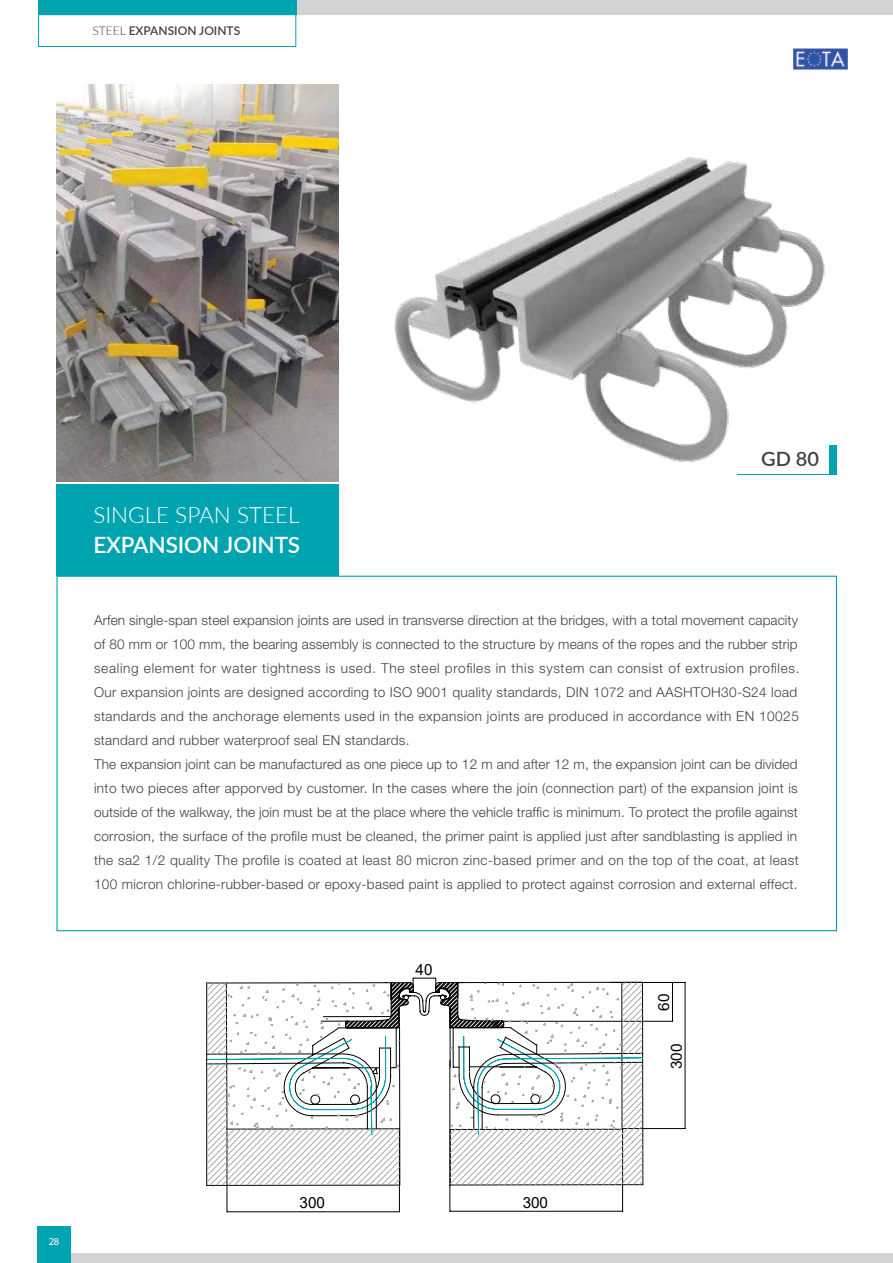
<style>
.page{position:relative;width:893px;height:1263px;background:#fff}
.page>*{position:absolute;margin:0;border:0;box-sizing:border-box;transform-origin:0 0}
.t1{font:300 22.5px "Lato";color:#fff}
.t2{font:600 22.5px "Lato";letter-spacing:-.005em;color:#fff}
.t3{font:600 19.65px "Lato";color:#414042}
.t4{font:15.45px "Arial";color:#000}
.t5{font:15.3px "Arial";color:#000}
.t6{font:300 13.65px/24px "Helvetica Neue LT Pro";letter-spacing:.025em;color:#414042}
.t7{font:600 12px "Lato";color:#414042}
.t8{font:10.5px "Myriad Pro";color:#fff}
.s1{font-weight:300}
</style>
<div class="page">
<div style="left:56px;top:484px;width:283px;height:92px;background:#00a4b0"></div>
<img style="left:56px;top:84px;width:283px;height:397px">
<div style="left:295px;top:0;width:598px;height:15px;background:#d1d3d4"></div>
<div style="left:63px;top:1254px;width:830px;height:9px;background:#d1d3d4"></div>
<div style="left:37px;top:1226px;width:34px;height:37px;background:#00a4b0"></div>
<div style="left:38px;top:0;width:258px;height:15px;background:#00a4b0"></div>
<div style="left:38px;top:14px;width:258px;height:33px;border:1px solid #00a2b0"></div>
<hr style="left:501px;top:1021px;width:172px;height:1px;background:#000">
<hr style="left:672px;top:983px;width:1px;height:38px;background:#000">
<hr style="left:623px;top:982px;width:62px;height:1px;background:#000">
<hr style="left:622px;top:1128px;width:63px;height:1px;background:#000">
<hr style="left:685px;top:983px;width:1px;height:145px;background:#000">
<svg style="left:206px;top:978px;width:437px;height:234px"></svg>
<hr style="left:206px;top:983px;width:1px;height:202px;background:#000">
<svg style="left:207px;top:982px;width:436px;height:203px"></svg>
<img style="left:394px;top:157px;width:436px;height:317px">
<hr style="left:737px;top:474px;width:100px;height:1px;background:#00a4b0">
<div style="left:830px;top:445px;width:7px;height:29px;background:#00a4b0"></div>
<img style="left:793px;top:48px;width:55px;height:22px">
<p class="t7" style="left:92px;top:22px;width:149px"><span class="s1">STEEL</span> EXPANSION JOINTS</p>
<h1 class="t1" style="left:93px;top:499px;width:208px">SINGLE SPAN STEEL</h1>
<h1 class="t2" style="left:93px;top:529px;width:208px">EXPANSION JOINTS</h1>
<h2 class="t3" style="left:761px;top:445px;width:59px">GD 80</h2>
<p class="t6" style="left:94px;top:607px;width:707px">Arfen single-span steel expansion joints are used in transverse direction at the bridges, with a total movement capacity of 80 mm or 100 mm, the bearing assembly is connected to the structure by means of the ropes and the rubber strip sealing element for water tightness is used. The steel profiles in this system can consist of extrusion profiles.<br>Our expansion joints are designed according to ISO 9001 quality standards, DIN 1072 and AASHTOH30-S24 load standards and the anchorage elements used in the expansion joints are produced in accordance with EN 10025 standard and rubber waterproof seal EN standards.<br>The expansion joint can be manufactured as one piece up to 12 m and after 12 m, the expansion joint can be divided into two pieces after apporved by customer. In the cases where the join (connection part) of the expansion joint is outside of the walkway, the join must be at the place where the vehicle traffic is minimum. To protect the profile against corrosion, the surface of the profile must be cleaned, the primer paint is applied just after sandblasting is applied in the sa2 1/2 quality The profile is coated at least 80 micron zinc-based primer and on the top of the coat, at least 100 micron chlorine-rubber-based or epoxy-based paint is applied to protect against corrosion and external effect.</p>
<p class="t4" style="left:416px;top:959px;width:18px">40</p>
<p class="t5" style="left:653px;top:1011px;width:19px;rotate:-90deg">60</p>
<p class="t5" style="left:666px;top:1069px;width:27px;rotate:-90deg">300</p>
<p class="t8" style="left:49px;top:1235px;width:12px">28</p>
<p class="t4" style="left:300px;top:1192px;width:27px">300</p>
<p class="t4" style="left:523px;top:1192px;width:27px">300</p>
</div>
